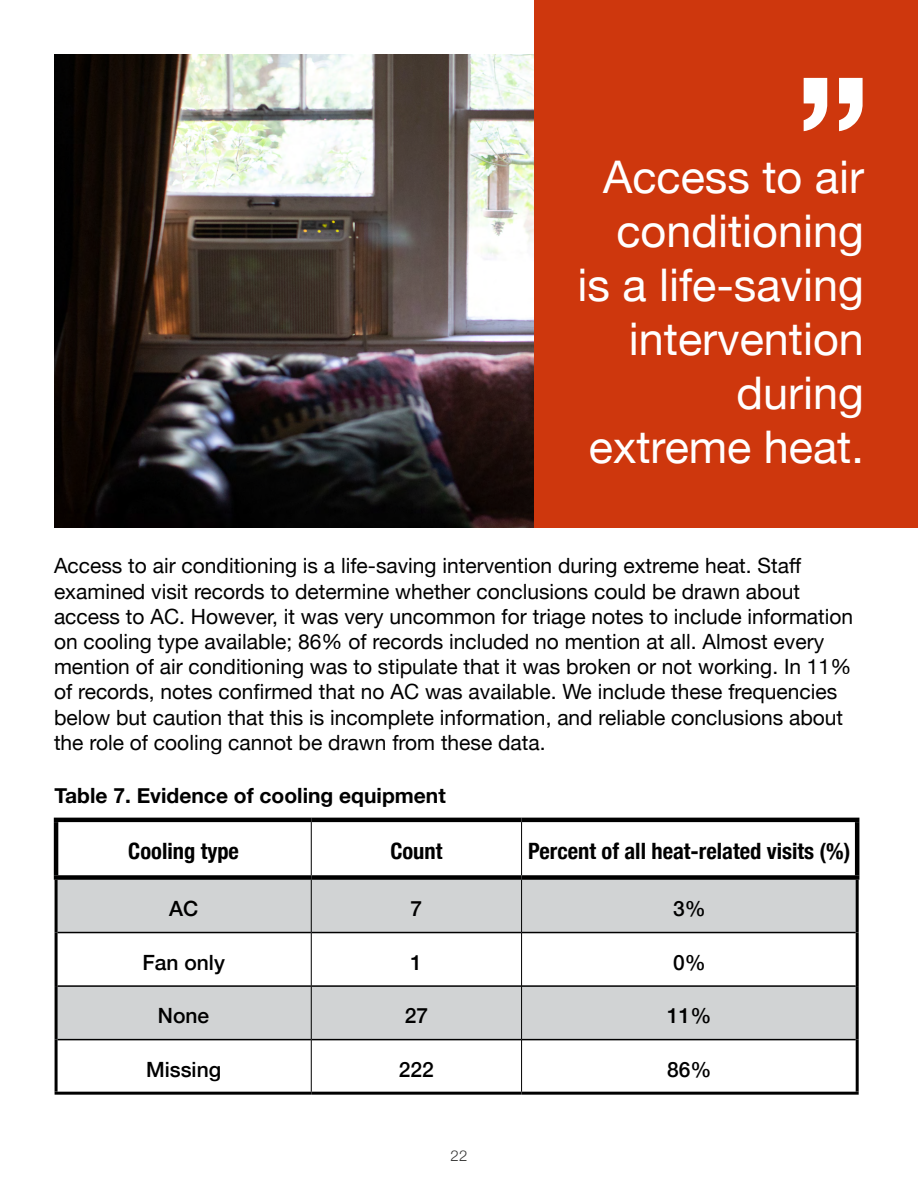
<style>
.page{position:relative;width:918px;height:1188px;background:#fff}
.page>*{position:absolute;margin:0;border:0;box-sizing:border-box;transform-origin:0 0}
.t1{font:700 166.05px "Helvetica Neue";color:#fff}
.t2{font:45px/54px "Helvetica Neue";color:#fff;text-align:right}
.t3{font:700 condensed 22.5px "Helvetica Neue";color:#000}
.t4{font:21px/25.2px "Helvetica Neue";color:#000}
.t5{font:500 21px "Helvetica Neue";color:#000}
.t6{font:700 21px "Helvetica Neue";color:#000}
.t7{font:300 15px "Helvetica Neue";color:#343433}
</style>
<div class="page">
<img style="left:54px;top:54px;width:481px;height:473px">
<div style="left:535px;top:0;width:383px;height:527px;background:#ce370d"></div>
<svg style="left:58px;top:880px;width:798px;height:159px;fill:#d1d3d4"></svg>
<hr style="left:58px;top:932px;width:253px;height:1px;background:#000">
<hr style="left:312px;top:932px;width:209px;height:1px;background:#000">
<hr style="left:522px;top:932px;width:334px;height:1px;background:#000">
<hr style="left:58px;top:985px;width:253px;height:2px;background:#000">
<hr style="left:312px;top:985px;width:209px;height:2px;background:#000">
<hr style="left:522px;top:985px;width:334px;height:2px;background:#000">
<hr style="left:58px;top:1039px;width:253px;height:1px;background:#000">
<hr style="left:312px;top:1039px;width:209px;height:1px;background:#000">
<hr style="left:522px;top:1039px;width:334px;height:1px;background:#000">
<hr style="left:311px;top:822px;width:1px;height:53px;background:#000">
<hr style="left:521px;top:822px;width:1px;height:53px;background:#000">
<hr style="left:311px;top:880px;width:1px;height:53px;background:#000">
<hr style="left:521px;top:880px;width:1px;height:53px;background:#000">
<hr style="left:311px;top:933px;width:1px;height:53px;background:#000">
<hr style="left:521px;top:933px;width:1px;height:53px;background:#000">
<hr style="left:311px;top:986px;width:1px;height:54px;background:#000">
<hr style="left:521px;top:986px;width:1px;height:54px;background:#000">
<hr style="left:311px;top:1040px;width:1px;height:52px;background:#000">
<hr style="left:521px;top:1040px;width:1px;height:52px;background:#000">
<hr style="left:55px;top:880px;width:3px;height:53px;background:#000">
<hr style="left:856px;top:880px;width:3px;height:53px;background:#000">
<hr style="left:55px;top:933px;width:3px;height:53px;background:#000">
<hr style="left:856px;top:933px;width:3px;height:53px;background:#000">
<hr style="left:55px;top:986px;width:3px;height:54px;background:#000">
<hr style="left:856px;top:986px;width:3px;height:54px;background:#000">
<hr style="left:55px;top:1040px;width:3px;height:52px;background:#000">
<hr style="left:856px;top:1040px;width:3px;height:52px;background:#000">
<hr style="left:55px;top:1092px;width:256px;height:3px;background:#000">
<hr style="left:311px;top:1092px;width:211px;height:3px;background:#000">
<hr style="left:522px;top:1092px;width:337px;height:3px;background:#000">
<hr style="left:54px;top:818px;width:257px;height:4px;background:#000">
<hr style="left:54px;top:822px;width:4px;height:53px;background:#000">
<hr style="left:311px;top:818px;width:211px;height:4px;background:#000">
<hr style="left:522px;top:818px;width:337px;height:4px;background:#000">
<hr style="left:855px;top:822px;width:4px;height:53px;background:#000">
<div style="left:54px;top:875px;width:257px;height:5px;background:#000"></div>
<div style="left:311px;top:875px;width:211px;height:5px;background:#000"></div>
<div style="left:522px;top:875px;width:337px;height:5px;background:#000"></div>
<h1 class="t1" style="left:795px;top:7px;width:78px">”</h1>
<h2 class="t2" style="left:577px;top:153px;width:288px">Access to air conditioning is a life-saving intervention during extreme heat.</h2>
<p class="t4" style="left:54px;top:555px;width:801px">Access to air conditioning is a life-saving intervention during extreme heat. Staff examined visit records to determine whether conclusions could be drawn about access to AC. However, it was very uncommon for triage notes to include information on cooling type available; 86% of records included no mention at all. Almost every mention of air conditioning was to stipulate that it was broken or not working. In 11% of records, notes confirmed that no AC was available. We include these frequencies below but caution that this is incomplete information, and reliable conclusions about the role of cooling cannot be drawn from these data.</p>
<p class="t6" style="left:55px;top:780px;width:393px">Table 7. Evidence of cooling equipment</p>
<p class="t3" style="left:128px;top:833px;width:112px">Cooling type</p>
<p class="t3" style="left:390px;top:833px;width:54px">Count</p>
<p class="t3" style="left:528px;top:833px;width:324px">Percent of all heat-related visits (%)</p>
<p class="t5" style="left:169px;top:892px;width:31px">AC</p>
<p class="t5" style="left:411px;top:892px;width:13px">7</p>
<p class="t5" style="left:673px;top:892px;width:34px">3%</p>
<p class="t5" style="left:142px;top:945px;width:84px">Fan only</p>
<p class="t5" style="left:411px;top:945px;width:13px">1</p>
<p class="t5" style="left:673px;top:945px;width:34px">0%</p>
<p class="t5" style="left:158px;top:999px;width:53px">None</p>
<p class="t5" style="left:405px;top:999px;width:25px">27</p>
<p class="t5" style="left:667px;top:999px;width:46px">11%</p>
<p class="t5" style="left:146px;top:1052px;width:77px">Missing</p>
<p class="t5" style="left:399px;top:1052px;width:37px">222</p>
<p class="t5" style="left:667px;top:1052px;width:46px">86%</p>
<p class="t7" style="left:451px;top:1144px;width:18px">22</p>
</div>
